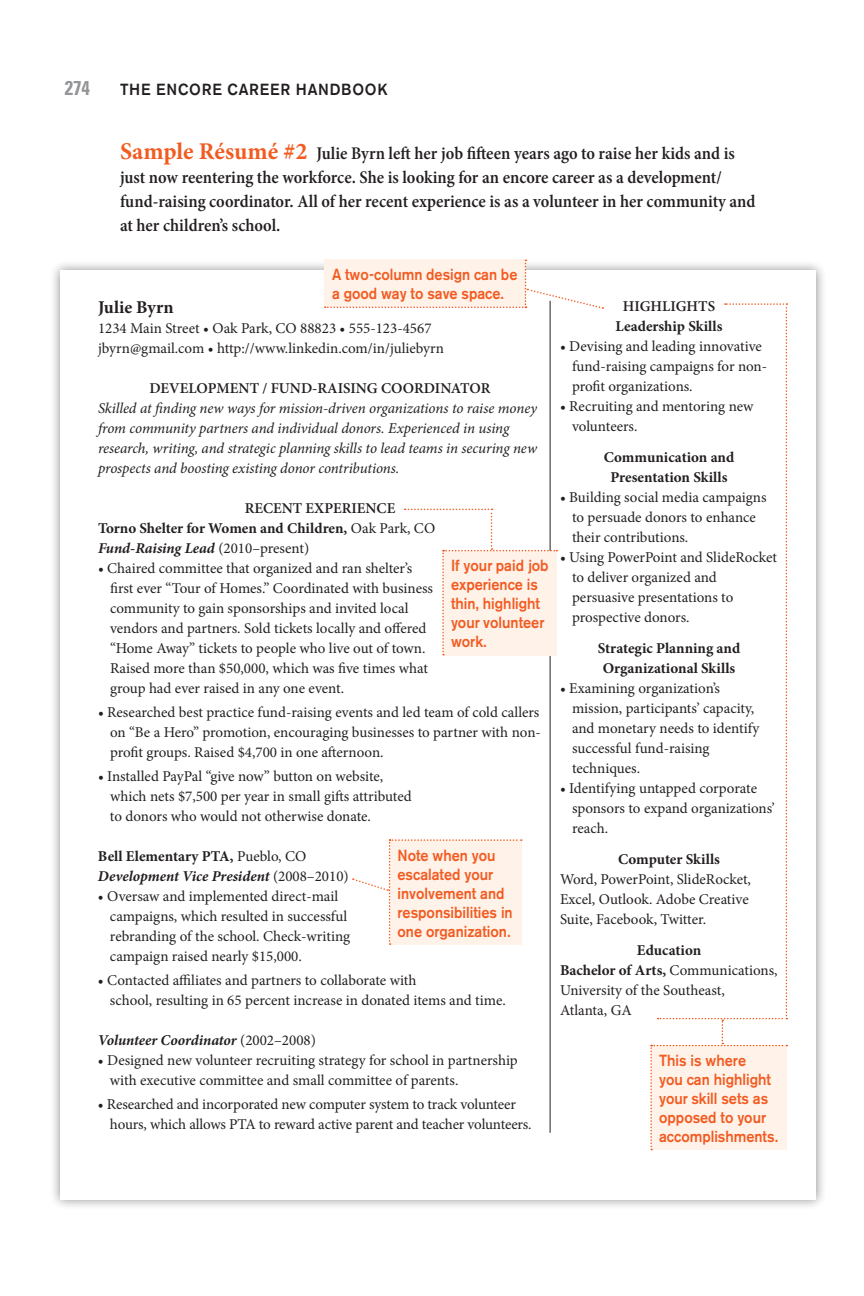
<style>
.page{position:relative;width:864px;height:1296px;background:#fff}
.page>*{position:absolute;margin:0;border:0;box-sizing:border-box;transform-origin:0 0}
.t1{font:700 condensed 20px "Univers LT Std";color:#939598;scale:.95 1}
.Resume_Intro{font:600 condensed 18px/24px "Minion Pro";color:#231f20}
.Resume_2_Name{font:700 18px "Minion Pro";color:#231f20}
.Callout{font:500 16px/19px "Akzidenz Grotesk BQ";color:#f25b21;scale:.9 1}
.t2{font:500 16px "Akzidenz Grotesk BQ";letter-spacing:.05em;color:#231f20;scale:.95 1}
.Resume_2_BL{font:15px/20px "Minion Pro";letter-spacing:-.005em;color:#231f20}
.Resume_2_T{font:italic 15px/20px "Minion Pro";letter-spacing:-.01em;color:#231f20}
.Resume_2_T-2{font:15px/20px "Minion Pro";color:#231f20}
.Resume_2_CHD_Space_A{font:700 15px/20px "Minion Pro";letter-spacing:-.005em;color:#231f20;text-align:center}
.Resume_2_T-3{font:700 15px "Minion Pro";letter-spacing:-.005em;color:#231f20}
.Resume_2_T-4{font:italic 700 15px "Minion Pro";letter-spacing:-.005em;color:#231f20}
.Resume_2_BHD{font:600 15px "Minion Pro";color:#231f20}
.Resume_2_T1{font:italic 700 15px "Minion Pro";letter-spacing:-.005em;color:#231f20}
.Resume_2_T1-2{font:700 15px "Minion Pro";color:#231f20}
.Resume_2_CHD{font:700 15px "Minion Pro";letter-spacing:.005em;color:#231f20}
.s1{font-weight:700;font-stretch:normal;font-size:24px;color:#f25b21}
.s2{font-weight:400}
.s3{font-weight:400;font-style:normal}
</style>
<div class="page">
<div style="left:49px;top:259px;width:778px;height:951px;background:#231f20;opacity:.5"></div>
<div style="left:60px;top:270px;width:756px;height:929px;background:#fff"></div>
<hr style="left:550px;top:301px;width:1px;height:832px;background:#231f20">
<svg style="left:325px;top:260px;width:278px;height:49px"></svg>
<svg style="left:352px;top:839px;width:170px;height:106px"></svg>
<svg style="left:650px;top:303px;width:137px;height:847px"></svg>
<svg style="left:405px;top:509px;width:152px;height:146px"></svg>
<h1 class="t1" style="left:65px;top:76px;width:28px">274</h1>
<p class="t2" style="left:120px;top:80px;width:283px">THE ENCORE CAREER HANDBOOK</p>
<p class="Resume_Intro" style="left:120px;top:142px;width:637px"><span class="s1">Sample Résumé #2</span> Julie Byrn left her job fifteen years ago to raise her kids and is just now reentering the workforce. She is looking for an encore career as a development/ fund-raising coordinator. All of her recent experience is as a volunteer in her community and at her children’s school.</p>
<p class="Callout" style="left:332px;top:265px;width:208px">A two-column design can be a good way to save space.</p>
<p class="Resume_2_Name" style="left:98px;top:295px;width:77px">Julie Byrn</p>
<p class="Resume_2_T-2" style="left:98px;top:318px;width:335px">1234 Main Street • Oak Park, CO 88823 • 555-123-4567</p>
<p class="Resume_2_T-2" style="left:98px;top:338px;width:348px">jbyrn@gmail.com • http://www.linkedin.com/in/juliebyrn</p>
<p class="Resume_2_BHD" style="left:150px;top:378px;width:342px">DEVELOPMENT / FUND-RAISING COORDINATOR</p>
<p class="Resume_2_T" style="left:98px;top:398px;width:441px">Skilled at finding new ways for mission-driven organizations to raise money from community partners and individual donors. Experienced in using research, writing, and strategic planning skills to lead teams in securing new prospects and boosting existing donor contributions.</p>
<p class="Resume_2_BHD" style="left:245px;top:498px;width:152px">RECENT EXPERIENCE</p>
<p class="Resume_2_T-3" style="left:98px;top:518px;width:339px">Torno Shelter for Women and Children, <span class="s2">Oak Park, CO</span></p>
<p class="Resume_2_T-4" style="left:98px;top:538px;width:213px">Fund-Raising Lead <span class="s3">(2010–present)</span></p>
<p class="Resume_2_BL" style="left:110px;top:558px;width:324px;text-indent:-12px">• Chaired committee that organized and ran shelter’s first ever “Tour of Homes.” Coordinated with business community to gain sponsorships and invited local vendors and partners. Sold tickets locally and offered “Home Away” tickets to people who live out of town.<br>Raised more than $50,000, which was five times what group had ever raised in any one event.</p>
<p class="Resume_2_BL" style="left:110px;top:702px;width:432px;text-align:justify;text-indent:-12px">• Researched best practice fund-raising events and led team of cold callers on “Be a Hero” promotion, encouraging businesses to partner with non&shy;profit groups. Raised $4,700 in one afternoon.</p>
<p class="Resume_2_BL" style="left:110px;top:766px;width:303px;text-indent:-12px">• Installed PayPal “give now” button on website, which nets $7,500 per year in small gifts attributed to donors who would not otherwise donate.</p>
<p class="Resume_2_T1-2" style="left:98px;top:846px;width:210px">Bell Elementary PTA, <span class="s2">Pueblo, CO</span></p>
<p class="Resume_2_T-4" style="left:98px;top:866px;width:252px">Development Vice President <span class="s3">(2008–2010)</span></p>
<p class="Resume_2_BL" style="left:110px;top:886px;width:242px;text-indent:-12px">• Oversaw and implemented direct-mail campaigns, which resulted in successful rebranding of the school. Check-writing campaign raised nearly $15,000.</p>
<p class="Resume_2_BL" style="left:110px;top:970px;width:397px;text-indent:-12px">• Contacted affiliates and partners to collaborate with<br>school, resulting in 65 percent increase in donated items and time.</p>
<p class="Resume_2_T1" style="left:98px;top:1030px;width:219px">Volunteer Coordinator <span class="s3">(2002–2008)</span></p>
<p class="Resume_2_BL" style="left:110px;top:1050px;width:409px;text-indent:-12px">• Designed new volunteer recruiting strategy for school in partnership with executive committee and small committee of parents.</p>
<p class="Resume_2_BL" style="left:110px;top:1094px;width:423px;text-indent:-12px">• Researched and incorporated new computer system to track volunteer hours, which allows PTA to reward active parent and teacher volunteers.</p>
<p class="Callout" style="left:451px;top:556px;width:110px">If your paid job experience is thin, highlight your volunteer work.</p>
<p class="Callout" style="left:398px;top:846px;width:129px">Note when you escalated your involvement and responsibilities in one organization.</p>
<p class="Resume_2_BHD" style="left:623px;top:296px;width:94px">HIGHLIGHTS</p>
<p class="Resume_2_CHD" style="left:615px;top:315px;width:109px">Leadership Skills</p>
<p class="Resume_2_BL" style="left:572px;top:336px;width:197px;text-indent:-12px">• Devising and leading innovative fund-raising campaigns for non&shy;profit organizations.</p>
<p class="Resume_2_BL" style="left:572px;top:396px;width:183px;text-indent:-12px">• Recruiting and mentoring new volunteers.</p>
<p class="Resume_2_CHD_Space_A" style="left:604px;top:447px;width:132px">Communication and<br>Presentation Skills</p>
<p class="Resume_2_BL" style="left:572px;top:487px;width:196px;text-indent:-12px">• Building social media campaigns to persuade donors to enhance their contributions.</p>
<p class="Resume_2_BL" style="left:572px;top:547px;width:207px;text-indent:-12px">• Using PowerPoint and SlideRocket to deliver organized and persuasive presentations to prospective donors.</p>
<p class="Resume_2_CHD_Space_A" style="left:598px;top:638px;width:144px">Strategic Planning and<br>Organizational Skills</p>
<p class="Resume_2_BL" style="left:572px;top:678px;width:189px;text-indent:-12px">• Examining organization’s mission, participants’ capacity, and monetary needs to identify successful fund-raising techniques.</p>
<p class="Resume_2_BL" style="left:572px;top:778px;width:204px;text-indent:-12px">• Identifying untapped corporate sponsors to expand organizations’ reach.</p>
<p class="Resume_2_CHD_Space_A" style="left:618px;top:849px;width:103px">Computer Skills</p>
<p class="Resume_2_T-2" style="left:560px;top:869px;width:193px">Word, PowerPoint, SlideRocket,<br>Excel, Outlook. Adobe Creative<br>Suite, Facebook, Twitter.</p>
<p class="Resume_2_CHD_Space_A" style="left:637px;top:940px;width:66px">Education</p>
<p class="Resume_2_T-3" style="left:560px;top:959px;width:219px">Bachelor of Arts, <span class="s2">Communications,</span></p>
<p class="Resume_2_T-2" style="left:560px;top:980px;width:166px">University of the Southeast,<br>Atlanta, GA</p>
<p class="Callout" style="left:659px;top:1051px;width:134px">This is where<br>you can highlight your skill sets as opposed to your accomplishments.</p>
</div>
